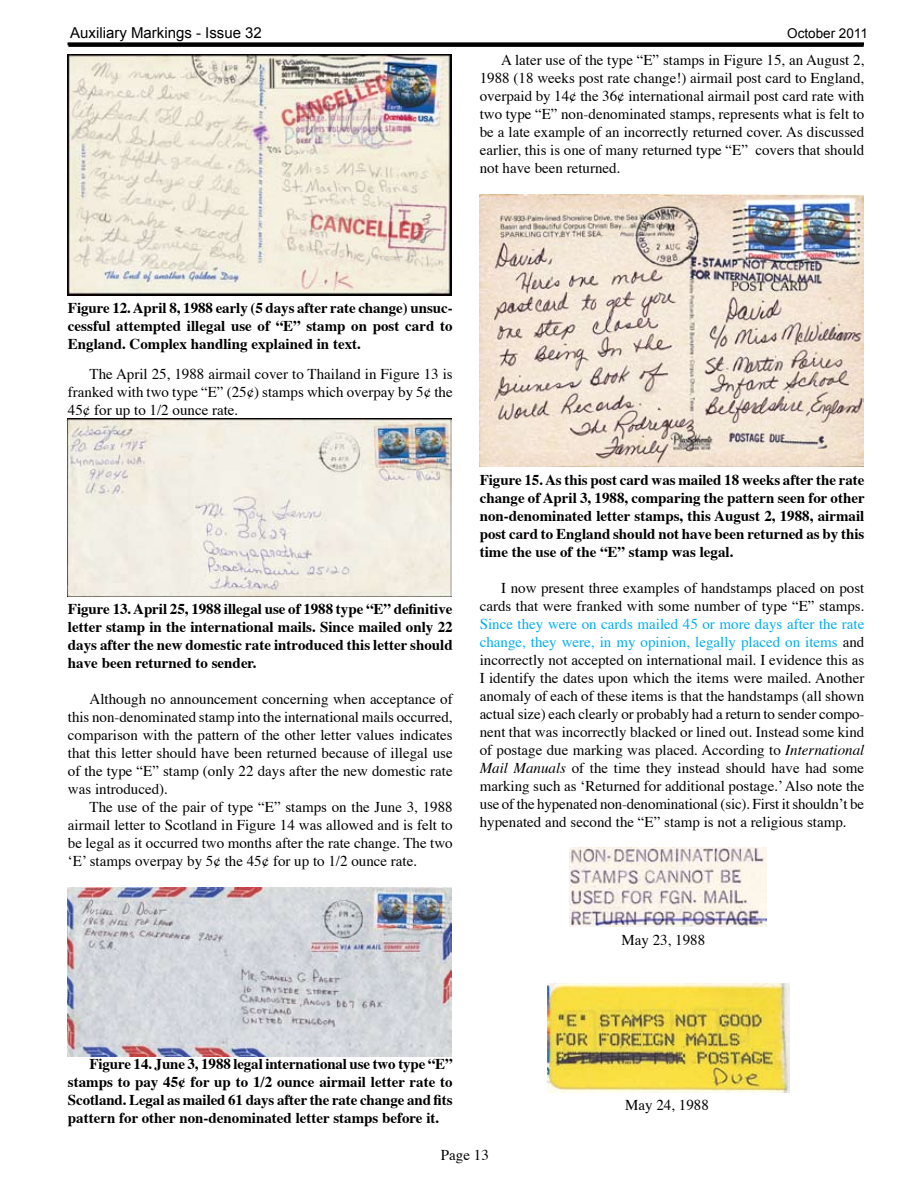
<style>
.page{position:relative;width:918px;height:1188px;background:#fff}
.page>*{position:absolute;margin:0;border:0;box-sizing:border-box;transform-origin:0 0}
.t1{font:15px/18px "Times";color:#000;text-align:justify}
.t2{font:700 15px/18px "Times";color:#000;text-align:justify}
.t3{font:15px "Arial";color:#000}
.t4{font:13.5px "Arial";color:#000}
.s1{color:#00adef}
.s2{font-style:italic}
</style>
<div class="page">
<hr style="left:68px;top:42px;width:796px;height:3px;background:#000">
<hr style="left:68px;top:44px;width:796px;height:3px;background:#000">
<img style="left:68px;top:54px;width:383px;height:241px">
<img style="left:68px;top:418px;width:383px;height:178px">
<img style="left:68px;top:887px;width:383px;height:169px">
<img style="left:480px;top:194px;width:383px;height:273px">
<img style="left:570px;top:848px;width:196px;height:79px">
<img style="left:547px;top:984px;width:243px;height:108px">
<p class="t3" style="left:70px;top:24px;width:193px">Auxiliary Markings - Issue 32</p>
<p class="t4" style="left:787px;top:26px;width:82px">October 2011</p>
<p class="t1" style="left:480px;top:50px;width:386px;text-indent:22px">A later use of the type “E” stamps in Figure 15, an August 2, 1988 (18 weeks post rate change!) airmail post card to England, overpaid by 14¢ the 36¢ international airmail post card rate with two type “E” non-denominated stamps, represents what is felt to be a late example of an incorrectly returned cover. As discussed earlier, this is one of many returned type “E” covers that should not have been returned.</p>
<p class="t2" style="left:68px;top:298px;width:386px">Figure 12. April 8, 1988 early (5 days after rate change) unsuc&shy;cessful attempted illegal use of “E” stamp on post card to England. Complex handling explained in text.</p>
<p class="t1" style="left:68px;top:364px;width:386px;text-indent:22px">The April 25, 1988 airmail cover to Thailand in Figure 13 is franked with two type “E” (25¢) stamps which overpay by 5¢ the 45¢ for up to 1/2 ounce rate.</p>
<p class="t2" style="left:68px;top:598px;width:386px">Figure 13. April 25, 1988 illegal use of 1988 type “E” definitive letter stamp in the international mails. Since mailed only 22 days after the new domestic rate introduced this letter should have been returned to sender.</p>
<p class="t1" style="left:68px;top:689px;width:386px;text-indent:22px">Although no announcement concerning when acceptance of this non-denominated stamp into the international mails occurred, comparison with the pattern of the other letter values indicates that this letter should have been returned because of illegal use of the type “E” stamp (only 22 days after the new domestic rate was introduced).</p>
<p class="t1" style="left:68px;top:797px;width:386px;text-indent:22px">The use of the pair of type “E” stamps on the June 3, 1988 airmail letter to Scotland in Figure 14 was allowed and is felt to be legal as it occurred two months after the rate change. The two ‘E’ stamps overpay by 5¢ the 45¢ for up to 1/2 ounce rate.</p>
<p class="t2" style="left:480px;top:469px;width:386px">Figure 15. As this post card was mailed 18 weeks after the rate change of April 3, 1988, comparing the pattern seen for other non-denominated letter stamps, this August 2, 1988, airmail post card to England should not have been returned as by this time the use of the “E” stamp was legal.</p>
<p class="t1" style="left:480px;top:577px;width:386px;text-align:right">I now present three examples of handstamps placed on post cards that were franked with some number of type “E” stamps.</p>
<p class="t1" style="left:480px;top:613px;width:386px"><span class="s1">Since they were on cards mailed 45 or more days after the rate change, they were, in my opinion, legally placed on items</span> and incorrectly not accepted on international mail. I evidence this as I identify the dates upon which the items were mailed. Another anomaly of each of these items is that the handstamps (all shown actual size) each clearly or probably had a return to sender compo&shy;nent that was incorrectly blacked or lined out. Instead some kind of postage due marking was placed. According to <span class="s2">International Mail Manuals</span> of the time they instead should have had some marking such as ‘Returned for additional postage.’ Also note the use of the hypenated non-denominational (sic). First it shouldn’t be hypenated and second the “E” stamp is not a religious stamp.</p>
<p class="t1" style="left:621px;top:929px;width:85px">May 23, 1988</p>
<p class="t2" style="left:68px;top:1053px;width:386px;text-indent:22px">Figure 14. June 3, 1988 legal international use two type “E” stamps to pay 45¢ for up to 1/2 ounce airmail letter rate to Scotland. Legal as mailed 61 days after the rate change and fits pattern for other non-denominated letter stamps before it.</p>
<p class="t1" style="left:625px;top:1095px;width:97px">May 24, 1988</p>
<p class="t1" style="left:441px;top:1145px;width:49px">Page 13</p>
</div>
